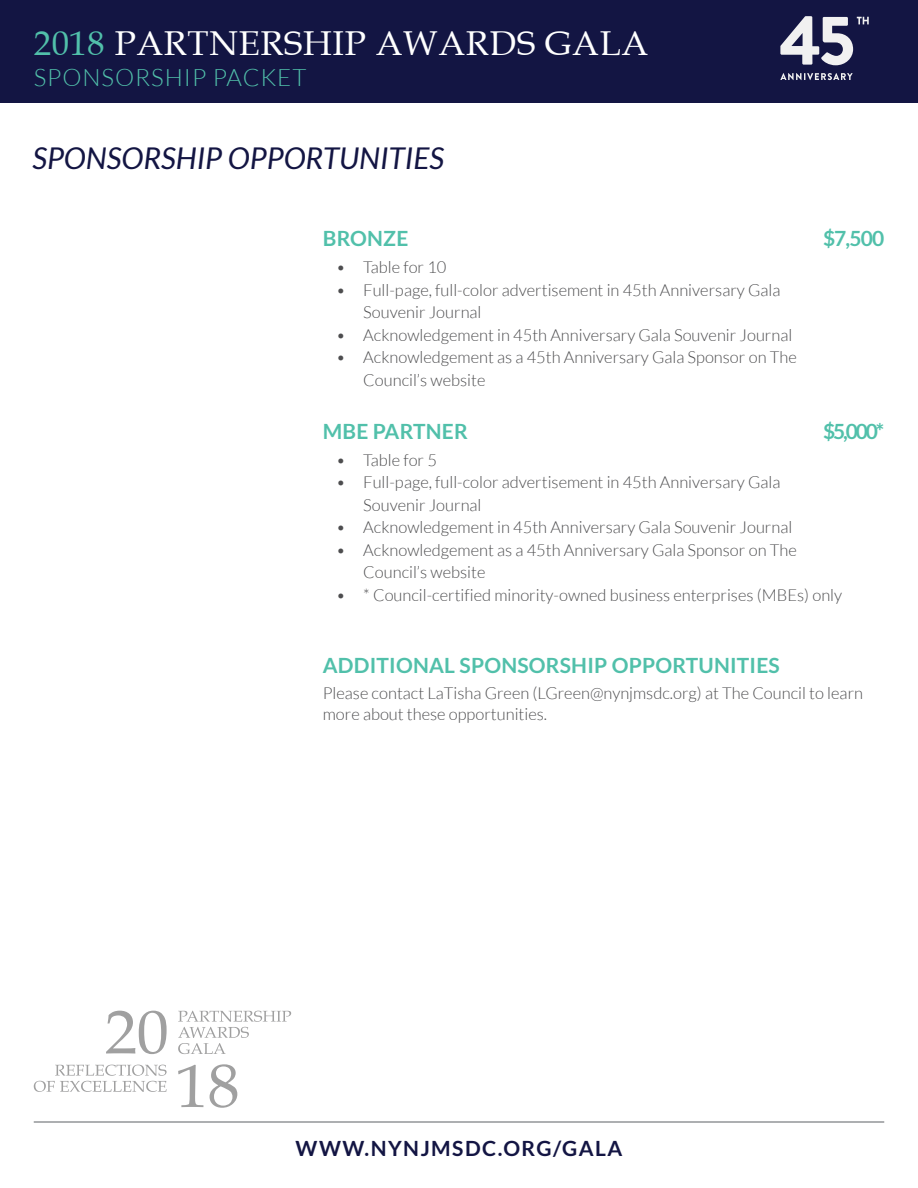
<style>
.page{position:relative;width:918px;height:1188px;background:#fff}
.page>*{position:absolute;margin:0;border:0;box-sizing:border-box;transform-origin:0 0}
.t1{font:34.5px "Book Antiqua";letter-spacing:.02em;color:#fff}
.t2{font:italic 30px "Lato";color:#131543}
.t3{font:300 24px "Lato";letter-spacing:.04em;color:#51c0aa}
.t4{font:700 21px "Lato";letter-spacing:.01em;color:#51c0aa}
.t5{font:700 21px "Lato";letter-spacing:.07em;color:#131543}
.t6{font:300 16.5px/22.5px "Lato";color:#4d4d4f}
.s1{color:#51c0aa}
</style>
<div class="page">
<div style="left:0;top:0;width:918px;height:102px;background:#131543"></div>
<svg style="left:106px;top:1011px;width:61px;height:43px"></svg>
<svg style="left:178px;top:1011px;width:113px;height:43px"></svg>
<svg style="left:34px;top:1065px;width:133px;height:27px"></svg>
<svg style="left:178px;top:1065px;width:25px;height:42px"></svg>
<svg style="left:210px;top:1064px;width:27px;height:44px"></svg>
<hr style="left:34px;top:1121px;width:850px;height:2px;background:#939598">
<svg style="left:780px;top:73px;width:73px;height:7px"></svg>
<svg style="left:780px;top:16px;width:89px;height:49px"></svg>
<h1 class="t1" style="left:34px;top:22px;width:616px"><span class="s1">2018</span> PARTNERSHIP AWARDS GALA</h1>
<h3 class="t3" style="left:34px;top:64px;width:274px">SPONSORSHIP PACKET</h3>
<h2 class="t2" style="left:32px;top:141px;width:413px">SPONSORSHIP OPPORTUNITIES</h2>
<p class="t4" style="left:323px;top:226px;width:87px">BRONZE</p>
<p class="t4" style="left:823px;top:226px;width:63px">$7,500</p>
<p class="t6" style="left:336px;top:256px;width:112px">• Table for 10</p>
<p class="t6" style="left:363px;top:279px;width:419px;text-indent:-27px">• Full-page, full-color advertisement in 45th Anniversary Gala<br>Souvenir Journal</p>
<p class="t6" style="left:336px;top:324px;width:458px">• Acknowledgement in 45th Anniversary Gala Souvenir Journal</p>
<p class="t6" style="left:363px;top:346px;width:435px;text-indent:-27px">• Acknowledgement as a 45th Anniversary Gala Sponsor on The<br>Council’s website</p>
<p class="t4" style="left:323px;top:419px;width:147px">MBE PARTNER</p>
<p class="t4" style="left:823px;top:419px;width:63px">$5,000*</p>
<p class="t6" style="left:336px;top:449px;width:102px">• Table for 5</p>
<p class="t6" style="left:363px;top:471px;width:419px;text-indent:-27px">• Full-page, full-color advertisement in 45th Anniversary Gala<br>Souvenir Journal</p>
<p class="t6" style="left:336px;top:516px;width:458px">• Acknowledgement in 45th Anniversary Gala Souvenir Journal</p>
<p class="t6" style="left:363px;top:539px;width:435px;text-indent:-27px">• Acknowledgement as a 45th Anniversary Gala Sponsor on The<br>Council’s website</p>
<p class="t6" style="left:336px;top:584px;width:507px">• * Council-certified minority-owned business enterprises (MBEs) only</p>
<p class="t4" style="left:323px;top:653px;width:459px">ADDITIONAL SPONSORSHIP OPPORTUNITIES</p>
<p class="t6" style="left:323px;top:682px;width:542px;line-height:21px">Please contact LaTisha Green (LGreen@nynjmsdc.org) at The Council to learn more about these opportunities.</p>
<p class="t5" style="left:296px;top:1136px;width:328px">WWW.NYNJMSDC.ORG/GALA</p>
</div>
